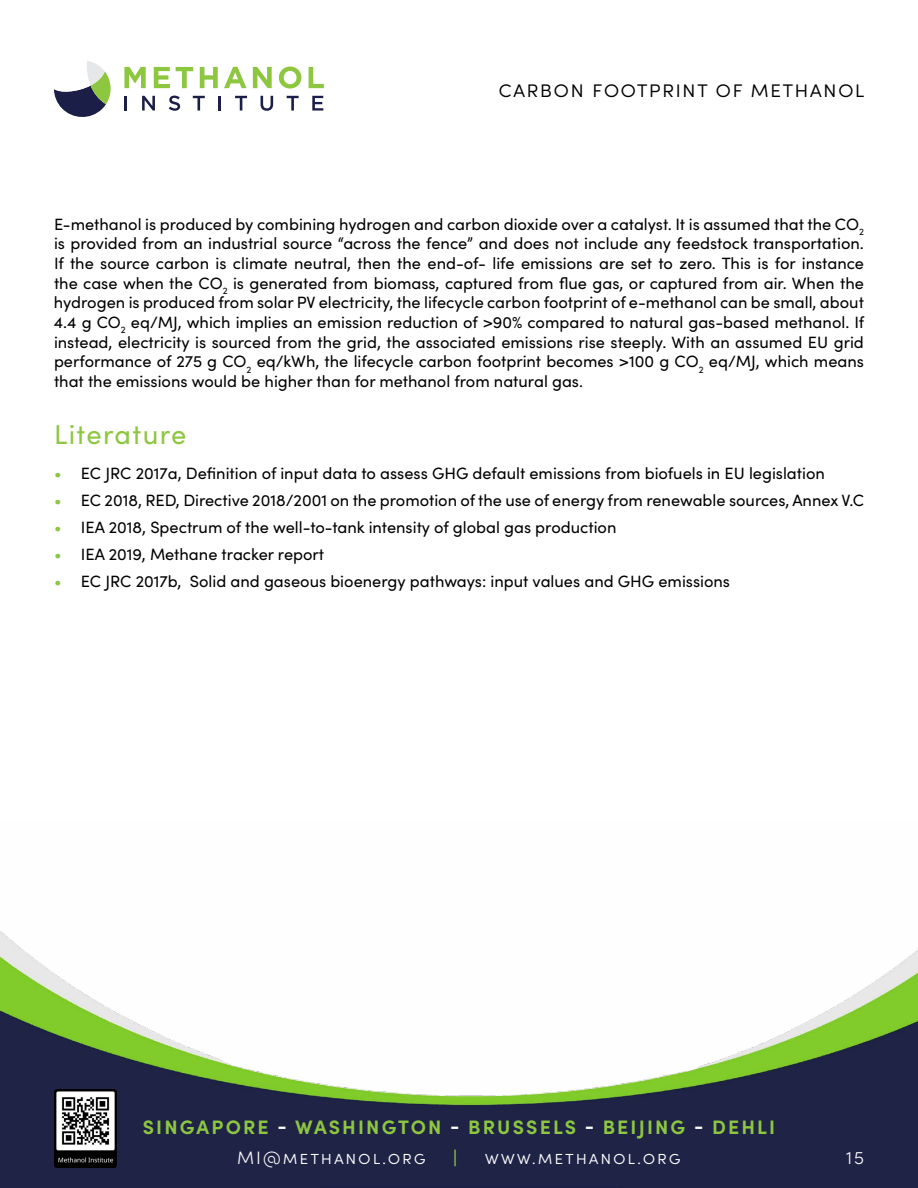
<style>
.page{position:relative;width:918px;height:1188px;background:#fff}
.page>*{position:absolute;margin:0;border:0;box-sizing:border-box;transform-origin:0 0}
.t1{font:27.3px "Sofia Pro";letter-spacing:.05em;color:#8dc63f}
.t2{font:300 22.5px "Sofia Pro";letter-spacing:.05em;color:#000}
.t3{font:700 19.5px "Sofia Pro";letter-spacing:.11em;color:#8dc63f}
.t4{font:300 18px "Sofia Pro";letter-spacing:.1em;color:#fff}
.t5{font:700 18px "Sofia Pro";color:#8dc63f}
.t6{font:16.35px/19.6px "Sofia Pro";color:#000;text-align:justify}
.s1{color:#8dc63f}
.s2{color:#fff}
</style>
<div class="page">
<svg style="left:54px;top:61px;width:57px;height:56px"></svg>
<svg style="left:124px;top:67px;width:22px;height:21px"></svg>
<svg style="left:154px;top:67px;width:16px;height:21px"></svg>
<svg style="left:176px;top:67px;width:17px;height:21px"></svg>
<svg style="left:200px;top:67px;width:18px;height:21px"></svg>
<svg style="left:224px;top:67px;width:23px;height:21px"></svg>
<svg style="left:253px;top:67px;width:19px;height:21px"></svg>
<svg style="left:279px;top:67px;width:22px;height:22px"></svg>
<svg style="left:309px;top:67px;width:15px;height:21px"></svg>
<svg style="left:125px;top:96px;width:2px;height:15px"></svg>
<svg style="left:142px;top:96px;width:13px;height:15px"></svg>
<svg style="left:169px;top:96px;width:11px;height:15px"></svg>
<svg style="left:193px;top:96px;width:12px;height:15px"></svg>
<svg style="left:219px;top:96px;width:2px;height:15px"></svg>
<svg style="left:235px;top:96px;width:12px;height:15px"></svg>
<svg style="left:261px;top:96px;width:12px;height:15px"></svg>
<svg style="left:287px;top:96px;width:12px;height:15px"></svg>
<svg style="left:312px;top:96px;width:11px;height:15px"></svg>
<img style="left:0;top:931px;width:918px;height:257px">
<img style="left:54px;top:1089px;width:63px;height:79px">
<h2 class="t2" style="left:499px;top:73px;width:367px">carbon footprint of methanol</h2>
<p class="t6" style="left:54px;top:213px;width:812px">E-methanol is produced by combining hydrogen and carbon dioxide over a catalyst. It is assumed that the CO<sub>2 </sub>is provided from an industrial source “across the fence” and does not include any feedstock transportation.<br>If the source carbon is climate neutral, then the end-of- life emissions are set to zero. This is for instance the case when the CO<sub>2</sub> is generated from biomass, captured from flue gas, or captured from air. When the hydrogen is produced from solar PV electricity, the lifecycle carbon footprint of e-methanol can be small, about 4.4 g CO<sub>2</sub> eq/MJ, which implies an emission reduction of &gt;90% compared to natural gas-based methanol. If instead, electricity is sourced from the grid, the associated emissions rise steeply. With an assumed EU grid performance of 275 g CO<sub>2</sub> eq/kWh, the lifecycle carbon footprint becomes &gt;100 g CO<sub>2</sub> eq/MJ, which means that the emissions would be higher than for methanol from natural gas.</p>
<h1 class="t1" style="left:54px;top:414px;width:134px">Literature</h1>
<p class="t6" style="left:54px;top:462px;width:772px"><span class="s1">•</span> EC JRC 2017a, Definition of input data to assess GHG default emissions from biofuels in EU legislation</p>
<p class="t6" style="left:54px;top:489px;width:812px"><span class="s1">•</span> EC 2018, RED, Directive 2018/2001 on the promotion of the use of energy from renewable sources, Annex V.C</p>
<p class="t6" style="left:54px;top:516px;width:564px"><span class="s1">•</span> IEA 2018, Spectrum of the well-to-tank intensity of global gas production</p>
<p class="t6" style="left:54px;top:543px;width:272px"><span class="s1">•</span> IEA 2019, Methane tracker report</p>
<p class="t6" style="left:54px;top:570px;width:678px"><span class="s1">•</span> EC JRC 2017b, Solid and gaseous bioenergy pathways: input values and GHG emissions</p>
<p class="t3" style="left:143px;top:1112px;width:634px">SINGAPORE <span class="s2">-</span> WASHINGTON <span class="s2">-</span> BRUSSELS <span class="s2">-</span> BEIJING <span class="s2">-</span> DEHLI</p>
<p class="t4" style="left:237px;top:1145px;width:190px">MI@methanol.org</p>
<p class="t5" style="left:453px;top:1144px;width:6px">|</p>
<p class="t4" style="left:485px;top:1145px;width:197px">www.methanol.org</p>
<p class="t4" style="left:846px;top:1145px;width:19px">15</p>
</div>
